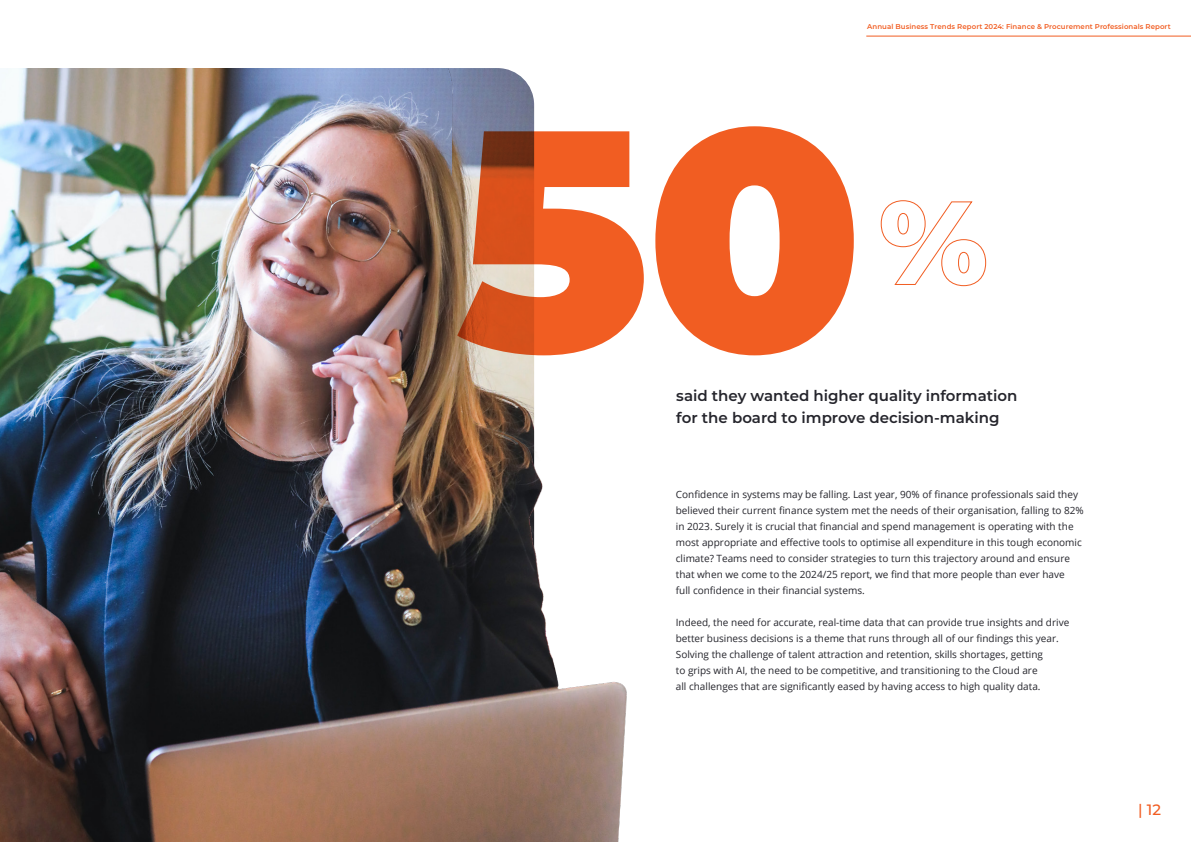
<style>
.page{position:relative;width:1191px;height:842px;background:#fff}
.page>*{position:absolute;margin:0;border:0;box-sizing:border-box;transform-origin:0 0}
.t1{font:900 312.8px "Montserrat";color:#f15d22}
.t2{font:600 15px "Montserrat";color:#25252c}
.H4a_Sub-heading_bold{font:500 15px "Montserrat";color:#f15d22}
.B1_body_copy{font:10px/16px "Open Sans";color:#25252c}
.t3{font:600 7px "Montserrat";letter-spacing:.01em;color:#f15d22}
</style>
<div class="page">
<img style="left:0;top:68px;width:627px;height:774px">
<hr style="left:866px;top:36px;width:325px;height:1px;background:#f15d22">
<svg style="left:880px;top:200px;width:106px;height:87px"></svg>
<p class="t3" style="left:867px;top:22px;width:305px">Annual Business Trends Report 2024: Finance &amp; Procurement Professionals Report</p>
<h1 class="t1" style="left:456px;top:4px;width:408px">50</h1>
<p class="t2" style="left:676px;top:385px;width:342px">said they wanted higher quality information</p>
<p class="t2" style="left:676px;top:407px;width:325px">for the board to improve decision-making</p>
<p class="B1_body_copy" style="left:676px;top:486px;width:409px">Confidence in systems may be falling. Last year, 90% of finance professionals said they believed their current finance system met the needs of their organisation, falling to 82% in 2023. Surely it is crucial that financial and spend management is operating with the most appropriate and effective tools to optimise all expenditure in this tough economic climate? Teams need to consider strategies to turn this trajectory around and ensure that when we come to the 2024/25 report, we find that more people than ever have<br>full confidence in their financial systems.</p>
<p class="B1_body_copy" style="left:676px;top:614px;width:395px">Indeed, the need for accurate, real-time data that can provide true insights and drive better business decisions is a theme that runs through all of our findings this year.<br>Solving the challenge of talent attraction and retention, skills shortages, getting<br>to grips with AI, the need to be competitive, and transitioning to the Cloud are<br>all challenges that are significantly eased by having access to high quality data.</p>
<p class="H4a_Sub-heading_bold" style="left:1138px;top:799px;width:25px">| 12</p>
</div>
